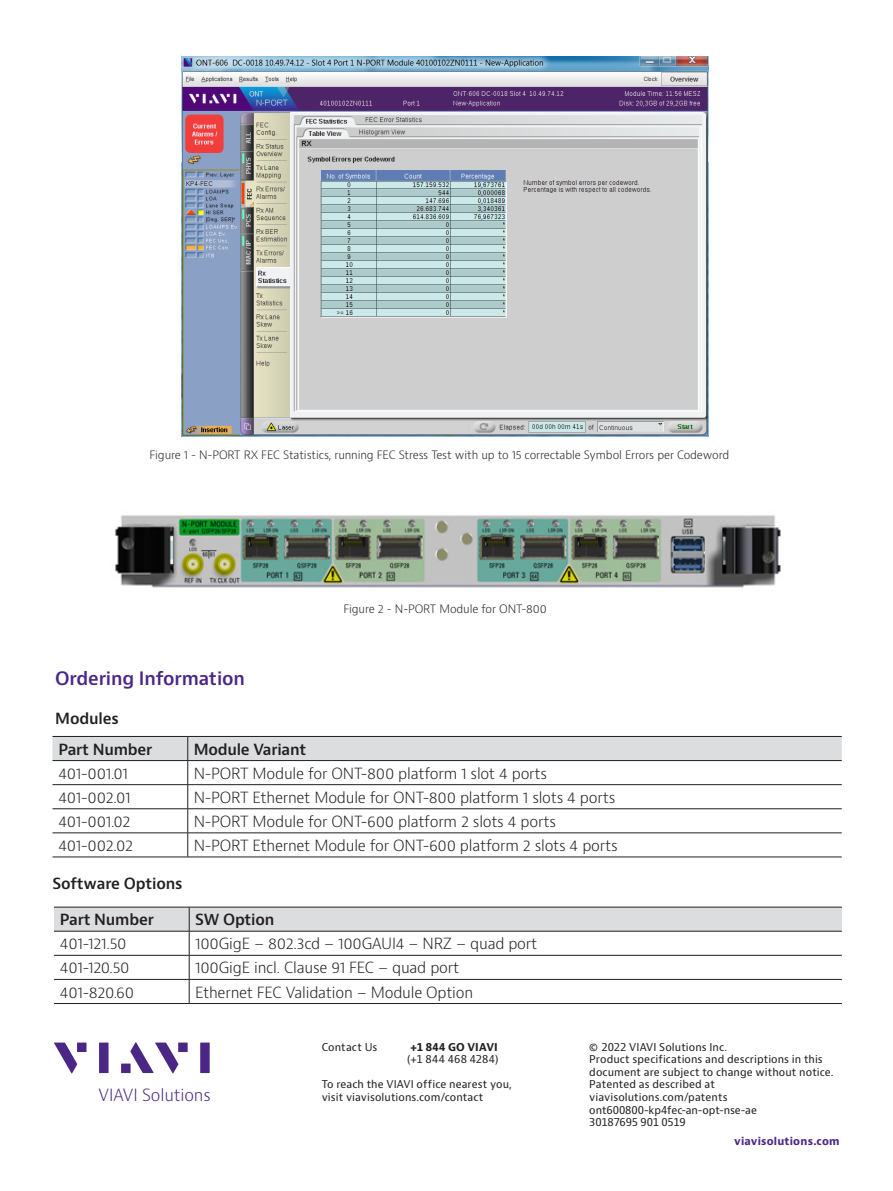
<style>
.page{position:relative;width:893px;height:1191px;background:#fff}
.page>*{position:absolute;margin:0;border:0;box-sizing:border-box;transform-origin:0 0}
.H2_Heading_Purple_12{font:600 18px "Bernino Sans";letter-spacing:-.01em;color:#4a2785}
.t1{font:300 16.35px "Bernino Sans";letter-spacing:-.01em;color:#4a2785}
.Table_Copy{font:300 15px "Bernino Sans";letter-spacing:-.015em;color:#231f20}
.TH{font:600 15px "Bernino Sans";letter-spacing:-.015em;color:#231f20}
.H3_Heading_Level_3{font:600 15px "Bernino Sans";letter-spacing:-.01em;color:#231f20}
.P_10_16{font:300 11.25px "Bernino Sans";letter-spacing:-.01em;color:#231f20}
.t2{font:10.5px/12.6px "Bernino Sans";letter-spacing:.005em;color:#231f20}
.t3{font:700 10.5px "Bernino Sans";letter-spacing:.02em;color:#4a2785}
.t4{font:700 10.5px "Bernino Sans";letter-spacing:.015em;color:#231f20}
</style>
<div class="page">
<svg style="left:54px;top:1042px;width:23px;height:31px"></svg>
<div style="left:77px;top:1042px;width:10px;height:10px;background:#4a2785"></div>
<div style="left:99px;top:1042px;width:10px;height:31px;background:#4a2785"></div>
<div style="left:178px;top:1042px;width:10px;height:10px;background:#4a2785"></div>
<div style="left:200px;top:1042px;width:10px;height:31px;background:#4a2785"></div>
<svg style="left:130px;top:1042px;width:48px;height:31px"></svg>
<div style="left:121px;top:1063px;width:10px;height:10px;background:#4a2785"></div>
<svg style="left:53px;top:736px;width:789px;height:120px"></svg>
<hr style="left:53px;top:856px;width:135px;height:1px;background:#231f20">
<hr style="left:188px;top:856px;width:654px;height:1px;background:#231f20">
<svg style="left:54px;top:907px;width:788px;height:96px"></svg>
<hr style="left:54px;top:1003px;width:135px;height:1px;background:#231f20">
<hr style="left:189px;top:1003px;width:653px;height:1px;background:#231f20">
<img style="left:115px;top:515px;width:666px;height:73px">
<img style="left:182px;top:57px;width:526px;height:379px">
<p class="P_10_16" style="left:149px;top:448px;width:581px">Figure 1 - N-PORT RX FEC Statistics, running FEC Stress Test with up to 15 correctable Symbol Errors per Codeword</p>
<p class="P_10_16" style="left:343px;top:601px;width:205px">Figure 2 - N-PORT Module for ONT-800</p>
<p class="H2_Heading_Purple_12" style="left:55px;top:667px;width:191px">Ordering Information</p>
<p class="H3_Heading_Level_3" style="left:55px;top:709px;width:65px">Modules</p>
<p class="TH" style="left:59px;top:739px;width:95px">Part Number</p>
<p class="TH" style="left:194px;top:739px;width:114px">Module Variant</p>
<p class="Table_Copy" style="left:59px;top:763px;width:71px">401-001.01</p>
<p class="Table_Copy" style="left:194px;top:763px;width:355px">N-PORT Module for ONT-800 platform 1 slot 4 ports</p>
<p class="Table_Copy" style="left:59px;top:787px;width:74px">401-002.01</p>
<p class="Table_Copy" style="left:194px;top:787px;width:423px">N-PORT Ethernet Module for ONT-800 platform 1 slots 4 ports</p>
<p class="Table_Copy" style="left:59px;top:811px;width:74px">401-001.02</p>
<p class="Table_Copy" style="left:194px;top:811px;width:364px">N-PORT Module for ONT-600 platform 2 slots 4 ports</p>
<p class="Table_Copy" style="left:59px;top:835px;width:76px">401-002.02</p>
<p class="Table_Copy" style="left:194px;top:835px;width:425px">N-PORT Ethernet Module for ONT-600 platform 2 slots 4 ports</p>
<p class="H3_Heading_Level_3" style="left:52px;top:874px;width:132px">Software Options</p>
<p class="TH" style="left:60px;top:910px;width:95px">Part Number</p>
<p class="TH" style="left:195px;top:910px;width:81px">SW Option</p>
<p class="Table_Copy" style="left:60px;top:934px;width:68px">401-121.50</p>
<p class="Table_Copy" style="left:195px;top:934px;width:344px">100GigE – 802.3cd – 100GAUI4 – NRZ – quad port</p>
<p class="Table_Copy" style="left:60px;top:958px;width:71px">401-120.50</p>
<p class="Table_Copy" style="left:195px;top:958px;width:266px">100GigE incl. Clause 91 FEC – quad port</p>
<p class="Table_Copy" style="left:60px;top:982px;width:76px">401-820.60</p>
<p class="Table_Copy" style="left:195px;top:982px;width:279px">Ethernet FEC Validation – Module Option</p>
<p class="t1" style="left:99px;top:1084px;width:114px">VIAVI Solutions</p>
<p class="t2" style="left:322px;top:1040px;width:57px">Contact Us</p>
<p class="t4" style="left:410px;top:1040px;width:89px">+1 844 GO VIAVI</p>
<p class="t2" style="left:407px;top:1053px;width:93px">(+1 844 468 4284)</p>
<p class="t2" style="left:322px;top:1078px;width:192px">To reach the VIAVI office nearest you, visit viavisolutions.com/contact</p>
<p class="t2" style="left:589px;top:1040px;width:246px">© 2022 VIAVI Solutions Inc.<br>Product specifications and descriptions in this document are subject to change without notice.<br>Patented as described at viavisolutions.com/patents ont600800-kp4fec-an-opt-nse-ae<br>30187695 901 0519</p>
<p class="t3" style="left:734px;top:1134px;width:107px">viavisolutions.com</p>
</div>
